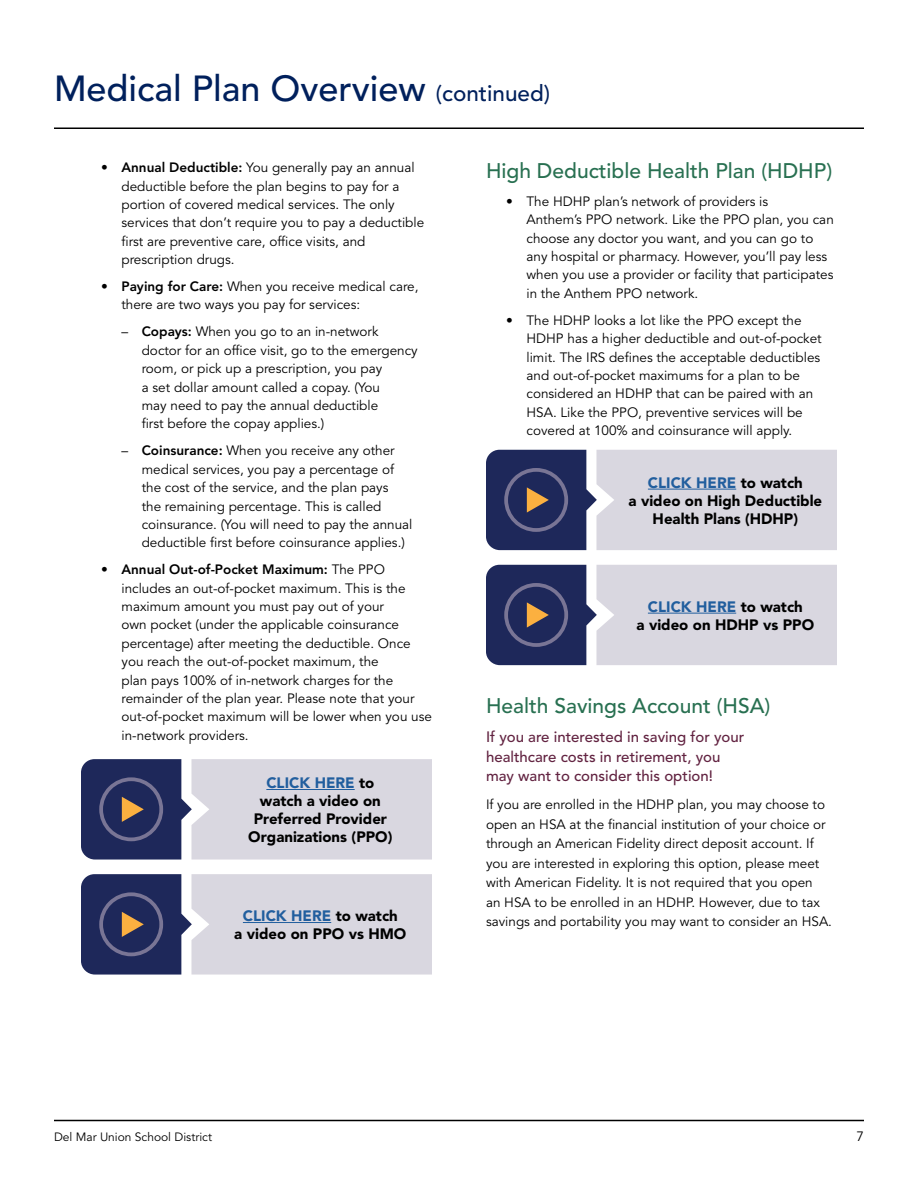
<style>
.page{position:relative;width:918px;height:1188px;background:#fff}
.page>*{position:absolute;margin:0;border:0;box-sizing:border-box;transform-origin:0 0}
.Page_Header__continued{font:500 36px "Avenir LT Std";color:#00205c}
.Header_1{font:500 21px "Avenir LT Std";color:#287051}
.QR_Code_Video_Link_TEXT{font:900 15px/18px "Avenir LT Std";color:#000;text-align:center}
.Header_2{font:500 15px/19.5px "Avenir LT Std";color:#622341}
.Bullet_1{font:13.5px/18.3px "Avenir LT Std";color:#000}
.Bullet_2{font:13.5px/18.5px "Avenir LT Std";color:#000}
.Bullet_1_LAST{font:13.5px/18.3px "Avenir LT Std";color:#000}
.Body{font:13.5px/19.5px "Avenir LT Std";color:#000}
.t1{font:12px "Avenir LT Std";color:#000}
.s1{font-size:22.5px}
.s2{font-weight:800}
.s3{color:#215e9e}
</style>
<div class="page">
<hr style="left:54px;top:128px;width:810px;height:1px;background:#000">
<hr style="left:54px;top:1120px;width:810px;height:1px;background:#000">
<svg style="left:81px;top:759px;width:351px;height:101px;background:#a8a9bb"></svg>
<svg style="left:81px;top:874px;width:351px;height:101px;background:#a8a9bb"></svg>
<svg style="left:486px;top:450px;width:351px;height:100px;background:#a7a8bb"></svg>
<svg style="left:486px;top:565px;width:351px;height:100px;background:#a7a8bb"></svg>
<h1 class="Page_Header__continued" style="left:54px;top:68px;width:498px">Medical Plan Overview <span class="s1">(continued)</span></h1>
<p class="Bullet_1" style="left:122px;top:159px;width:304px;text-indent:-20px">• <span class="s2">Annual Deductible:</span> You generally pay an annual deductible before the plan begins to pay for a portion of covered medical services. The only services that don’t require you to pay a deductible first are preventive care, office visits, and prescription drugs.</p>
<p class="Bullet_1" style="left:122px;top:278px;width:299px;text-indent:-20px">• <span class="s2">Paying for Care:</span> When you receive medical care, there are two ways you pay for services:</p>
<p class="Bullet_2" style="left:142px;top:323px;width:278px;text-indent:-20px">– <span class="s2">Copays:</span> When you go to an in-network doctor for an office visit, go to the emergency room, or pick up a prescription, you pay<br>a set dollar amount called a copay. (You<br>may need to pay the annual deductible<br>first before the copay applies.)</p>
<p class="Bullet_2" style="left:142px;top:442px;width:272px;text-indent:-20px">– <span class="s2">Coinsurance:</span> When you receive any other medical services, you pay a percentage of the cost of the service, and the plan pays<br>the remaining percentage. This is called coinsurance. (You will need to pay the annual deductible first before coinsurance applies.)</p>
<p class="Bullet_1_LAST" style="left:122px;top:561px;width:312px;text-indent:-20px">• <span class="s2">Annual Out-of-Pocket Maximum:</span> The PPO includes an out-of-pocket maximum. This is the maximum amount you must pay out of your<br>own pocket (under the applicable coinsurance percentage) after meeting the deductible. Once you reach the out-of-pocket maximum, the<br>plan pays 100% of in-network charges for the remainder of the plan year. Please note that your out-of-pocket maximum will be lower when you use in-network providers.</p>
<p class="QR_Code_Video_Link_TEXT" style="left:260px;top:774px;width:123px"><span class="s3">CLICK HERE</span> to watch a video on</p>
<p class="QR_Code_Video_Link_TEXT" style="left:248px;top:810px;width:146px">Preferred Provider<br>Organizations (PPO)</p>
<p class="QR_Code_Video_Link_TEXT" style="left:234px;top:907px;width:174px"><span class="s3">CLICK HERE</span> to watch<br>a video on PPO vs HMO</p>
<h1 class="Header_1" style="left:486px;top:158px;width:348px">High Deductible Health Plan (HDHP)</h1>
<p class="Bullet_1" style="left:526px;top:193px;width:309px;text-indent:-20px">• The HDHP plan’s network of providers is<br>Anthem’s PPO network. Like the PPO plan, you can choose any doctor you want, and you can go to any hospital or pharmacy. However, you’ll pay less when you use a provider or facility that participates in the Anthem PPO network.</p>
<p class="Bullet_1" style="left:526px;top:311px;width:297px;text-indent:-20px">• The HDHP looks a lot like the PPO except the HDHP has a higher deductible and out-of-pocket limit. The IRS defines the acceptable deductibles and out-of-pocket maximums for a plan to be considered an HDHP that can be paired with an HSA. Like the PPO, preventive services will be covered at 100% and coinsurance will apply.</p>
<p class="QR_Code_Video_Link_TEXT" style="left:629px;top:473px;width:195px"><span class="s3">CLICK HERE</span> to watch<br>a video on High Deductible<br>Health Plans (HDHP)</p>
<p class="QR_Code_Video_Link_TEXT" style="left:637px;top:597px;width:179px"><span class="s3">CLICK HERE</span> to watch<br>a video on HDHP vs PPO</p>
<h1 class="Header_1" style="left:486px;top:693px;width:286px">Health Savings Account (HSA)</h1>
<h2 class="Header_2" style="left:486px;top:727px;width:260px">If you are interested in saving for your healthcare costs in retirement, you may want to consider this option!</h2>
<p class="Body" style="left:486px;top:795px;width:348px">If you are enrolled in the HDHP plan, you may choose to open an HSA at the financial institution of your choice or through an American Fidelity direct deposit account. If you are interested in exploring this option, please meet with American Fidelity. It is not required that you open<br>an HSA to be enrolled in an HDHP. However, due to tax savings and portability you may want to consider an HSA.</p>
<p class="t1" style="left:54px;top:1130px;width:159px">Del Mar Union School District</p>
<p class="Bullet_1_LAST" style="left:856px;top:1127px;width:9px">7</p>
</div>
